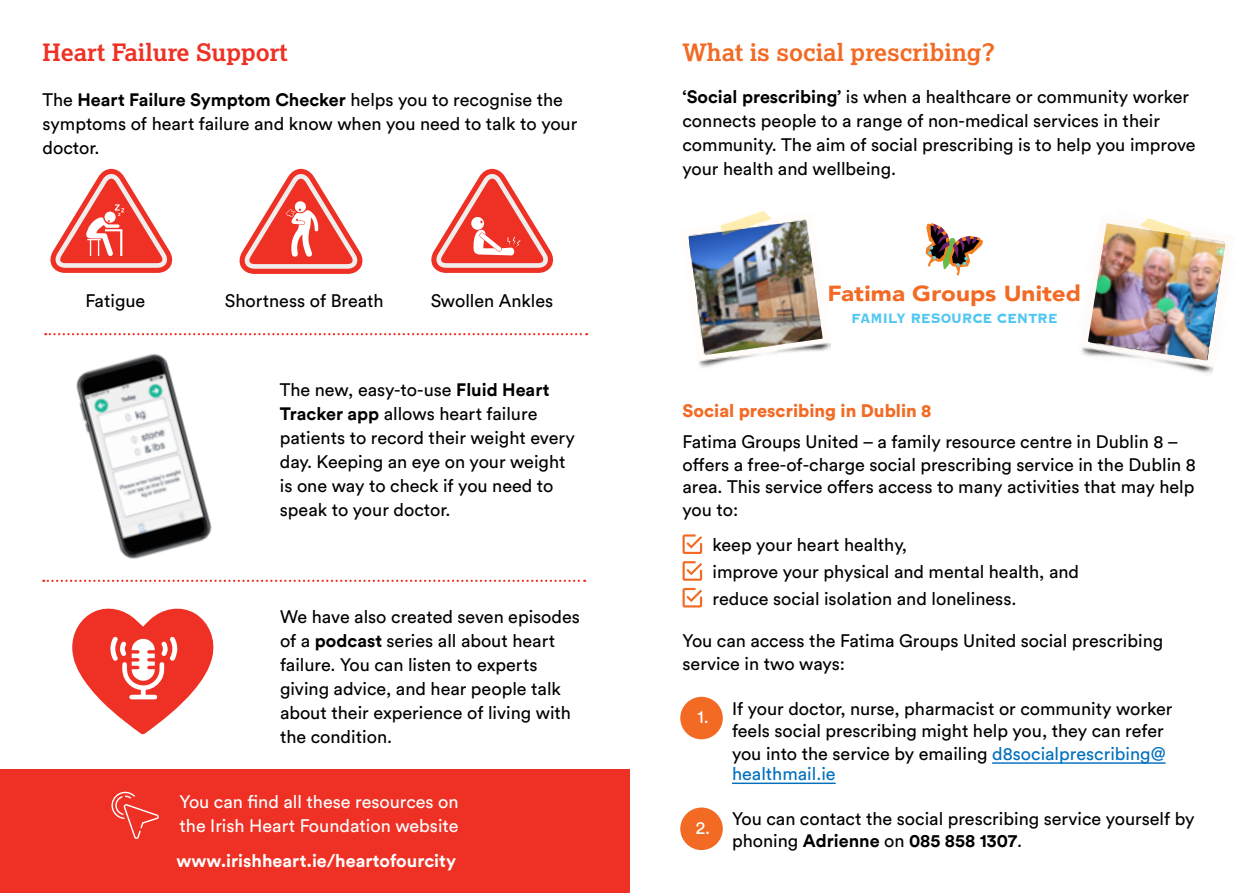
<style>
.page{position:relative;width:1259px;height:893px;background:#fff}
.page>*{position:absolute;margin:0;border:0;box-sizing:border-box;transform-origin:0 0}
.Header_1{font:700 24px "Lexia Da Ma";color:#f26a24}
.Header_1-2{font:700 24px "Lexia Da Ma";color:#ee3124}
.t1{font:900 21.75px "Avenir";color:#f26a24;scale:1.11 1}
.body{font:18px/24px "Circular Std";color:#000}
.body-2{font:18px/24px "Circular Std";color:#fff}
.body-3{font:700 18px "Circular";color:#fff}
.Body_Text_Bold_Black{font:900 18px "Circular Std";color:#f26a24}
.body-4{font:18px "Circular Std";color:#0070bd}
.t2{font:700 17.7px "Copperplate";letter-spacing:-.02em;color:#50c6f3;scale:.83 1}
.s1{font-family:"Circular";font-weight:700}
.s2{color:#0070bd}
</style>
<div class="page">
<svg style="left:50px;top:169px;width:123px;height:104px"></svg>
<svg style="left:239px;top:169px;width:124px;height:105px"></svg>
<img style="left:76px;top:354px;width:136px;height:205px">
<svg style="left:431px;top:169px;width:123px;height:104px"></svg>
<div style="left:0;top:770px;width:629px;height:123px;background:#ee3124"></div>
<svg style="left:111px;top:792px;width:48px;height:47px"></svg>
<svg style="left:45px;top:333px;width:542px;height:2px"></svg>
<svg style="left:43px;top:580px;width:542px;height:2px"></svg>
<svg style="left:72px;top:608px;width:142px;height:126px"></svg>
<svg style="left:925px;top:223px;width:58px;height:53px"></svg>
<hr style="left:992px;top:762px;width:173px;height:2px;background:#0070bd">
<hr style="left:732px;top:783px;width:103px;height:1px;background:#0070bd">
<svg style="left:682px;top:534px;width:20px;height:20px"></svg>
<svg style="left:682px;top:561px;width:20px;height:20px"></svg>
<svg style="left:682px;top:588px;width:20px;height:19px"></svg>
<div style="left:680px;top:697px;width:43px;height:42px;background:#f26a24;border-radius:50%"></div>
<div style="left:680px;top:807px;width:43px;height:43px;background:#f26a24;border-radius:50%"></div>
<img style="left:699px;top:355px;width:34px;height:13px">
<img style="left:822px;top:331px;width:8px;height:20px">
<img style="left:1081px;top:341px;width:7px;height:15px">
<img style="left:1159px;top:360px;width:55px;height:14px">
<img style="left:1088px;top:223px;width:137px;height:137px">
<svg style="left:1140px;top:218px;width:51px;height:25px"></svg>
<img style="left:688px;top:220px;width:134px;height:135px">
<svg style="left:720px;top:211px;width:52px;height:25px"></svg>
<p class="Header_1-2" style="left:43px;top:39px;width:247px">Heart Failure Support</p>
<p class="body" style="left:43px;top:87px;width:536px">The <span class="s1">Heart Failure Symptom Checker</span> helps you to recognise the symptoms of heart failure and know when you need to talk to your doctor.</p>
<p class="body" style="left:85px;top:288px;width:61px">Fatigue</p>
<p class="body" style="left:225px;top:288px;width:160px">Shortness of Breath</p>
<p class="body" style="left:431px;top:288px;width:124px">Swollen Ankles</p>
<p class="body" style="left:280px;top:378px;width:296px">The new, easy-to-use <span class="s1">Fluid Heart<br>Tracker app</span> allows heart failure patients to record their weight every day. Keeping an eye on your weight is one way to check if you need to speak to your doctor.</p>
<p class="body" style="left:280px;top:604px;width:302px">We have also created seven episodes of a <span class="s1">podcast</span> series all about heart failure. You can listen to experts giving advice, and hear people talk about their experience of living with the condition.</p>
<p class="body-2" style="left:179px;top:790px;width:281px">You can find all these resources on the Irish Heart Foundation website</p>
<p class="body-3" style="left:177px;top:849px;width:281px">www.irishheart.ie/heartofourcity</p>
<p class="Header_1" style="left:682px;top:39px;width:314px">What is social prescribing?</p>
<p class="body" style="left:682px;top:84px;width:515px"><span class="s1">‘Social prescribing’</span> is when a healthcare or community worker connects people to a range of non-medical services in their community. The aim of social prescribing is to help you improve your health and wellbeing.</p>
<p class="t1" style="left:827px;top:275px;width:230px">Fatima Groups United</p>
<p class="t2" style="left:851px;top:307px;width:250px">FAMILY RESOURCE CENTRE</p>
<p class="Body_Text_Bold_Black" style="left:682px;top:399px;width:251px">Social prescribing in Dublin 8</p>
<p class="body" style="left:682px;top:430px;width:515px;line-height:22.5px">Fatima Groups United – a family resource centre in Dublin 8 – offers a free-of-charge social prescribing service in the Dublin 8 area. This service offers access to many activities that may help you to:</p>
<p class="body" style="left:712px;top:532px;width:196px">keep your heart healthy,</p>
<p class="body" style="left:712px;top:559px;width:368px">improve your physical and mental health, and</p>
<p class="body" style="left:712px;top:586px;width:305px">reduce social isolation and loneliness.</p>
<p class="body" style="left:682px;top:629px;width:482px;line-height:22.5px">You can access the Fatima Groups United social prescribing service in two ways:</p>
<p class="body" style="left:732px;top:697px;width:442px;line-height:22.5px">If your doctor, nurse, pharmacist or community worker feels social prescribing might help you, they can refer you into the service by emailing <span class="s2">d8socialprescribing@</span></p>
<p class="body-4" style="left:732px;top:762px;width:105px">healthmail.ie</p>
<p class="body" style="left:732px;top:807px;width:464px;line-height:22.5px">You can contact the social prescribing service yourself by phoning <span class="s1">Adrienne</span> on <span class="s1">085 858 1307</span>.</p>
<p class="body-2" style="left:697px;top:704px;width:13px">1.</p>
<p class="body-2" style="left:696px;top:816px;width:16px">2.</p>
</div>
